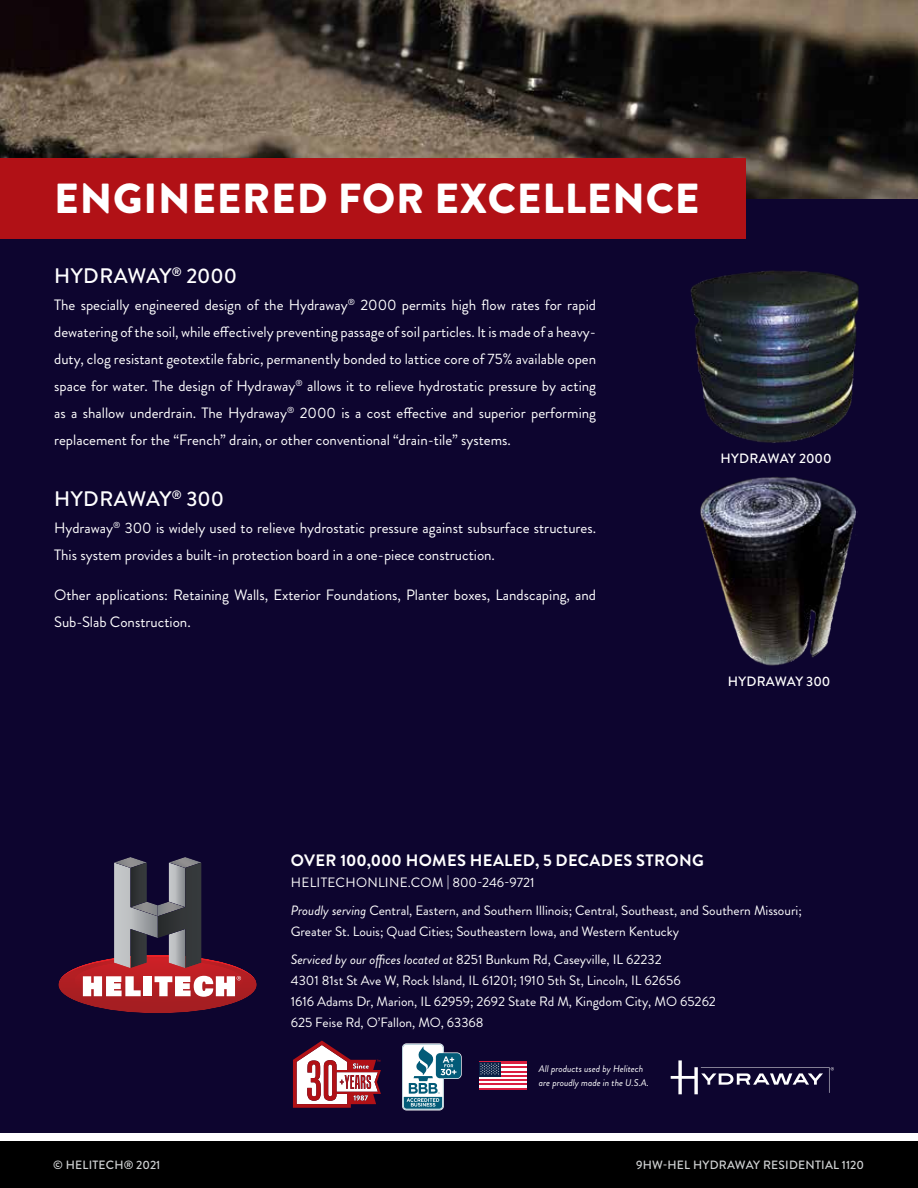
<style>
.page{position:relative;width:918px;height:1188px;background:#0d052f}
.page>*{position:absolute;margin:0;border:0;box-sizing:border-box;transform-origin:0 0}
.t1{font:900 42px "Brandon Grotesque";letter-spacing:.02em;color:#fff}
.t2{font:500 21px "Brandon Grotesque";color:#fff}
.t3{font:700 16.5px "Brandon Grotesque";letter-spacing:.02em;color:#fff}
.t4{font:15px/27px "Brandon Grotesque";color:#fff}
.t5{font:13.5px/27.8px "Brandon Grotesque";color:#fff}
.t6{font:500 13.5px "Brandon Grotesque";color:#fff}
.t7{font:500 12px "Brandon Grotesque";letter-spacing:.02em;color:#d1d3d4}
.t8{font:italic 9.75px/13.5px "Brandon Grotesque";color:#fff}
.s1{font-style:italic}
</style>
<div class="page">
<svg style="left:58px;top:857px;width:199px;height:156px"></svg>
<hr style="left:479px;top:1087px;width:48px;height:2px;background:#da1e3f">
<hr style="left:479px;top:1085px;width:48px;height:2px;background:#fff">
<hr style="left:479px;top:1083px;width:48px;height:2px;background:#da1e3f">
<hr style="left:479px;top:1081px;width:48px;height:2px;background:#fff">
<hr style="left:479px;top:1079px;width:48px;height:2px;background:#da1e3f">
<hr style="left:479px;top:1077px;width:48px;height:2px;background:#fff">
<hr style="left:479px;top:1074px;width:48px;height:3px;background:#da1e3f">
<hr style="left:479px;top:1072px;width:48px;height:2px;background:#fff">
<hr style="left:479px;top:1070px;width:48px;height:2px;background:#da1e3f">
<hr style="left:479px;top:1068px;width:48px;height:2px;background:#fff">
<hr style="left:479px;top:1066px;width:48px;height:2px;background:#da1e3f">
<hr style="left:479px;top:1064px;width:48px;height:2px;background:#fff">
<hr style="left:479px;top:1062px;width:48px;height:2px;background:#da1e3f">
<div style="left:479px;top:1062px;width:22px;height:15px;background:#091f44"></div>
<svg style="left:480px;top:1063px;width:19px;height:12px"></svg>
<svg style="left:293px;top:1041px;width:88px;height:67px"></svg>
<svg style="left:402px;top:1043px;width:60px;height:67px"></svg>
<div style="left:0;top:1135px;width:918px;height:53px;background:#000"></div>
<div style="left:0;top:1134px;width:918px;height:7px;background:#fff"></div>
<img style="left:0;top:0;width:918px;height:199px">
<div style="left:0;top:158px;width:746px;height:80px;background:#b11116"></div>
<svg style="left:671px;top:1060px;width:163px;height:34px"></svg>
<img style="left:701px;top:477px;width:156px;height:189px">
<img style="left:690px;top:270px;width:169px;height:173px">
<h1 class="t1" style="left:54px;top:183px;width:647px">ENGINEERED FOR EXCELLENCE</h1>
<h2 class="t2" style="left:54px;top:265px;width:184px">HYDRAWAY<sup>®</sup> 2000</h2>
<p class="t4" style="left:54px;top:292px;width:544px;text-align:justify">The specially engineered design of the Hydraway<sup>®</sup> 2000 permits high flow rates for rapid dewatering of the soil, while effectively preventing passage of soil particles. It is made of a heavy&shy;duty, clog resistant geotextile fabric, permanently bonded to lattice core of 75% available open space for water. The design of Hydraway<sup>®</sup> allows it to relieve hydrostatic pressure by acting as a shallow underdrain. The Hydraway<sup>®</sup> 2000 is a cost effective and superior performing replacement for the “French” drain, or other conventional “drain-tile” systems.</p>
<h2 class="t2" style="left:54px;top:487px;width:171px">HYDRAWAY<sup>®</sup> 300</h2>
<p class="t4" style="left:54px;top:515px;width:544px">Hydraway<sup>®</sup> 300 is widely used to relieve hydrostatic pressure against subsurface structures.<br>This system provides a built-in protection board in a one-piece construction.</p>
<p class="t4" style="left:54px;top:583px;width:543px">Other applications: Retaining Walls, Exterior Foundations, Planter boxes, Landscaping, and<br>Sub-Slab Construction.</p>
<p class="t6" style="left:721px;top:451px;width:113px">HYDRAWAY 2000</p>
<p class="t6" style="left:728px;top:674px;width:104px">HYDRAWAY 300</p>
<p class="t7" style="left:53px;top:1158px;width:109px">© HELITECH® 2021</p>
<p class="t3" style="left:291px;top:854px;width:415px">OVER 100,000 HOMES HEALED, 5 DECADES STRONG</p>
<p class="t5" style="left:291px;top:869px;width:513px">HELITECHONLINE.COM | 800-246-9721<br><span class="s1">Proudly serving</span> Central, Eastern, and Southern Illinois; Central, Southeast, and Southern Missouri;</p>
<p class="t5" style="left:291px;top:918px;width:390px">Greater St. Louis; Quad Cities; Southeastern Iowa, and Western Kentucky<br><span class="s1">Serviced by our offices located at</span> 8251 Bunkum Rd, Caseyville, IL 62232</p>
<p class="t5" style="left:291px;top:970px;width:427px;line-height:21px">4301 81st St Ave W, Rock Island, IL 61201; 1910 5th St, Lincoln, IL 62656<br>1616 Adams Dr, Marion, IL 62959; 2692 State Rd M, Kingdom City, MO 65262<br>625 Feise Rd, O’Fallon, MO, 63368</p>
<p class="t8" style="left:539px;top:1063px;width:111px">All products used by Helitech are proudly made in the U.S.A.</p>
<p class="t7" style="left:636px;top:1158px;width:229px">9HW-HEL HYDRAWAY RESIDENTIAL 1120</p>
</div>
